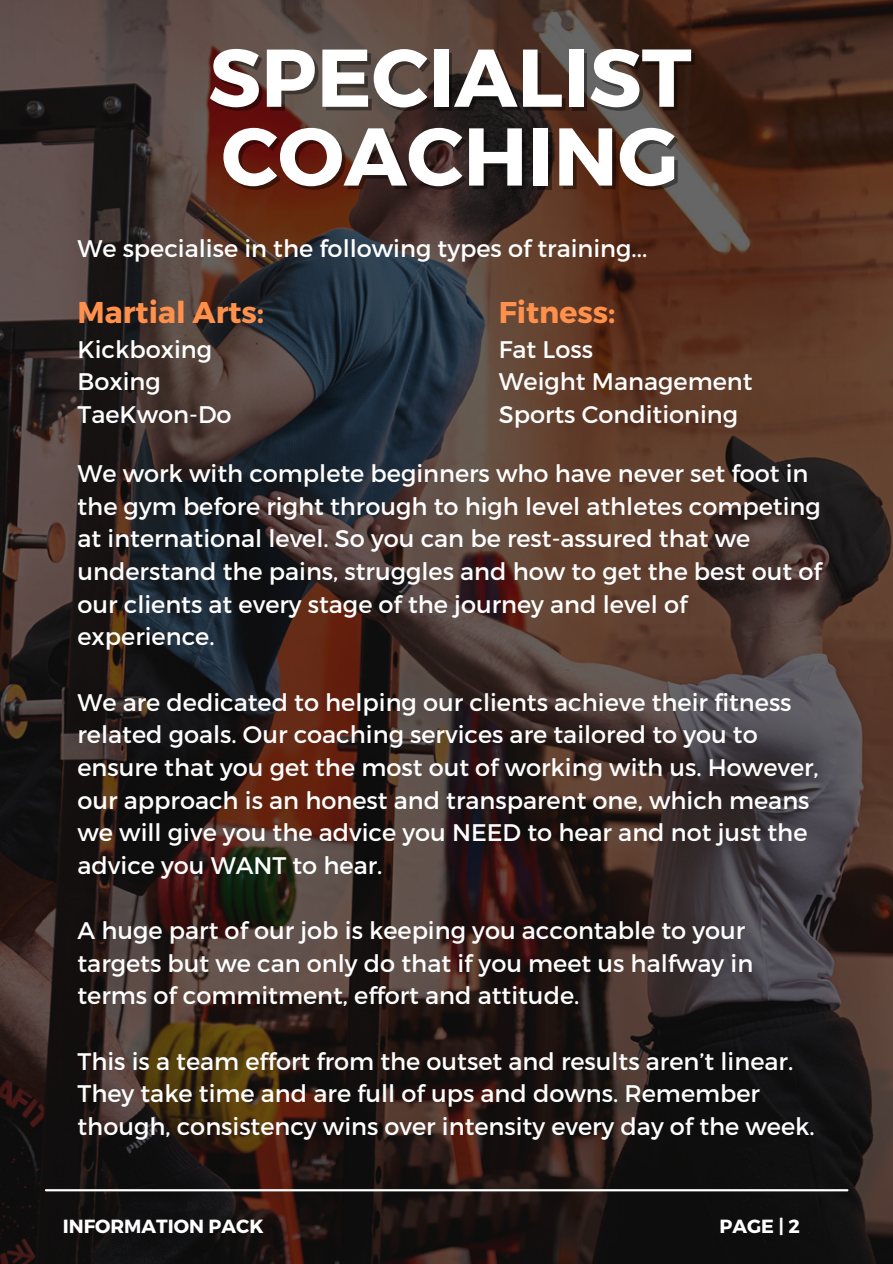
<style>
.page{position:relative;width:893px;height:1264px;background:#fff}
.page>*{position:absolute;margin:0;border:0;box-sizing:border-box;transform-origin:0 0}
.t1{font:700 81.75px/78.8px "Montserrat";color:#fff}
.t2{font:700 30px "Montserrat";color:#ff914d}
.t3{font:24px/32.7px "Montserrat";color:#fff}
.t4{font:700 19.05px "Montserrat";color:#fff}
</style>
<div class="page">
<img style="left:0;top:0;width:892px;height:1263px">
<hr style="left:46px;top:1189px;width:801px;height:2px;background:#fff">
<p class="t1" style="left:208px;top:34px;width:484px">SPECIALIST<br>COACHING</p>
<p class="t3" style="left:77px;top:231px;width:571px">We specialise in the following types of training...</p>
<p class="t2" style="left:498px;top:292px;width:118px">Fitness:</p>
<p class="t3" style="left:498px;top:331px;width:96px">Fat Loss</p>
<p class="t3" style="left:498px;top:364px;width:255px">Weight Management</p>
<p class="t3" style="left:498px;top:397px;width:241px">Sports Conditioning</p>
<p class="t2" style="left:77px;top:292px;width:188px">Martial Arts:</p>
<p class="t3" style="left:77px;top:331px;width:136px">Kickboxing</p>
<p class="t3" style="left:77px;top:364px;width:85px">Boxing</p>
<p class="t3" style="left:77px;top:397px;width:156px">TaeKwon-Do</p>
<p class="t3" style="left:77px;top:456px;width:745px">We work with complete beginners who have never set foot in the gym before right through to high level athletes competing at international level. So you can be rest-assured that we understand the pains, struggles and how to get the best out of our clients at every stage of the journey and level of experience.</p>
<p class="t3" style="left:77px;top:684px;width:742px">We are dedicated to helping our clients achieve their fitness related goals. Our coaching services are tailored to you to ensure that you get the most out of working with us. However, our approach is an honest and transparent one, which means we will give you the advice you NEED to hear and not just the advice you WANT to hear.</p>
<p class="t3" style="left:77px;top:913px;width:677px">A huge part of our job is keeping you accontable to your targets but we can only do that if you meet us halfway in terms of commitment, effort and attitude.</p>
<p class="t3" style="left:77px;top:1043px;width:738px">This is a team effort from the outset and results aren’t linear.<br>They take time and are full of ups and downs. Remember though, consistency wins over intensity every day of the week.</p>
<p class="t4" style="left:63px;top:1213px;width:202px">INFORMATION PACK</p>
<p class="t4" style="left:719px;top:1213px;width:82px">PAGE | 2</p>
</div>
